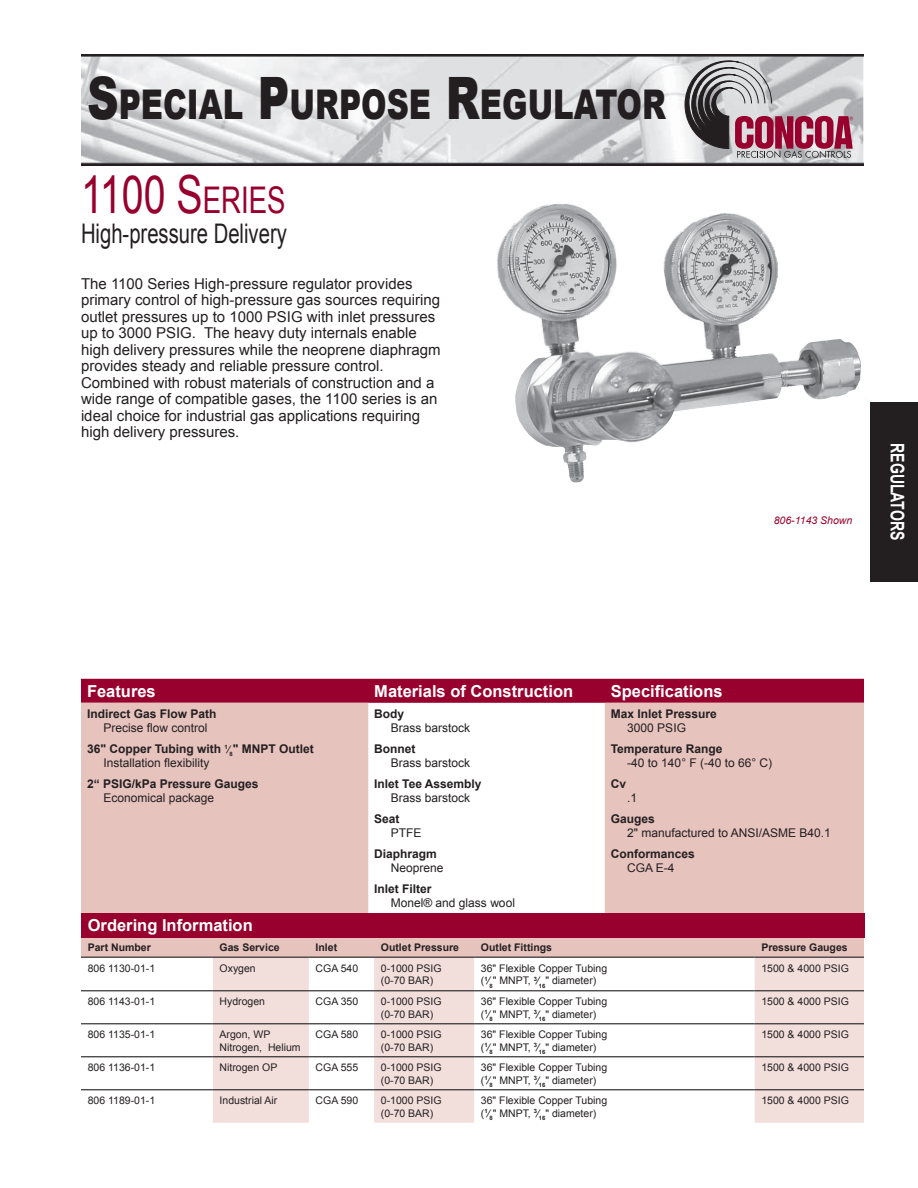
<style>
.page{position:relative;width:918px;height:1188px;background:#fff}
.page>*{position:absolute;margin:0;border:0;box-sizing:border-box;transform-origin:0 0}
.Big_Title{font:52.5px "Arial";color:#98012d;scale:.75 1}
.t1{font:900 40.95px "Arial";color:#231f20;scale:.75 1}
.Alt__Title{font:27px "Arial";color:#231f20;scale:.75 1}
.t2{font:700 18.75px "Arial";color:#fff;scale:.75 1}
.t3{font:700 16.5px "Arial";color:#fff}
.Product_Details_Para{font:15px/16.5px "Arial";color:#231f20}
.Item_Tabs{font:12px "Arial";color:#231f20}
.t4{font:700 12px "Arial";color:#231f20}
.t5{font:10.5px/12.6px "Arial";color:#231f20}
.t6{font:700 10.5px "Arial";color:#231f20}
.t7{font:italic 10.5px "Arial";color:#98012d}
.s1{font-size:58.5px}
.s2{font-size:36.75px}
.s3{font-size:10.5px}
.s4{font-weight:700}
</style>
<div class="page">
<img style="left:81px;top:54px;width:783px;height:111px">
<svg style="left:685px;top:61px;width:168px;height:97px;background:#ab939c"></svg>
<div style="left:871px;top:402px;width:47px;height:180px;background:#231f20"></div>
<img style="left:497px;top:204px;width:374px;height:290px">
<svg style="left:81px;top:937px;width:783px;height:186px"></svg>
<svg style="left:374px;top:958px;width:490px;height:165px"></svg>
<hr style="left:81px;top:957px;width:132px;height:1px;background:#231f20">
<hr style="left:213px;top:957px;width:96px;height:1px;background:#231f20">
<hr style="left:309px;top:957px;width:65px;height:1px;background:#231f20">
<hr style="left:374px;top:957px;width:100px;height:1px;background:#231f20">
<hr style="left:474px;top:957px;width:281px;height:1px;background:#231f20">
<hr style="left:755px;top:957px;width:109px;height:1px;background:#231f20">
<hr style="left:81px;top:990px;width:132px;height:1px;background:#231f20">
<hr style="left:213px;top:990px;width:96px;height:1px;background:#231f20">
<hr style="left:309px;top:990px;width:65px;height:1px;background:#231f20">
<hr style="left:374px;top:990px;width:100px;height:1px;background:#231f20">
<hr style="left:474px;top:990px;width:281px;height:1px;background:#231f20">
<hr style="left:755px;top:990px;width:109px;height:1px;background:#231f20">
<hr style="left:81px;top:1023px;width:132px;height:1px;background:#231f20">
<hr style="left:213px;top:1023px;width:96px;height:1px;background:#231f20">
<hr style="left:309px;top:1023px;width:65px;height:1px;background:#231f20">
<hr style="left:374px;top:1023px;width:100px;height:1px;background:#231f20">
<hr style="left:474px;top:1023px;width:281px;height:1px;background:#231f20">
<hr style="left:755px;top:1023px;width:109px;height:1px;background:#231f20">
<hr style="left:81px;top:1056px;width:132px;height:1px;background:#231f20">
<hr style="left:213px;top:1056px;width:96px;height:1px;background:#231f20">
<hr style="left:309px;top:1056px;width:65px;height:1px;background:#231f20">
<hr style="left:374px;top:1056px;width:100px;height:1px;background:#231f20">
<hr style="left:474px;top:1056px;width:281px;height:1px;background:#231f20">
<hr style="left:755px;top:1056px;width:109px;height:1px;background:#231f20">
<hr style="left:81px;top:1089px;width:132px;height:1px;background:#231f20">
<hr style="left:213px;top:1089px;width:96px;height:1px;background:#231f20">
<hr style="left:309px;top:1089px;width:65px;height:1px;background:#231f20">
<hr style="left:374px;top:1089px;width:100px;height:1px;background:#231f20">
<hr style="left:474px;top:1089px;width:281px;height:1px;background:#231f20">
<hr style="left:755px;top:1089px;width:109px;height:1px;background:#231f20">
<div style="left:81px;top:679px;width:783px;height:24px;background:#98012d"></div>
<svg style="left:81px;top:703px;width:783px;height:210px;fill:#e7c3be"></svg>
<div style="left:81px;top:913px;width:783px;height:24px;background:#98012d"></div>
<h2 class="t1" style="left:87px;top:74px;width:774px"><span class="s1">S</span>PECIAL <span class="s1">P</span> URPOSE <span class="s1">R</span>EGULATOR</h2>
<p class="Big_Title" style="left:81px;top:160px;width:274px">1100 S<span class="s2">ERIES</span></p>
<p class="Alt__Title" style="left:81px;top:216px;width:276px">High-pressure Delivery</p>
<p class="Product_Details_Para" style="left:81px;top:275px;width:361px">The 1100 Series High-pressure regulator provides primary control of high-pressure gas sources requiring outlet pressures up to 1000 PSIG with inlet pressures up to 3000 PSIG. The heavy duty internals enable high delivery pressures while the neoprene diaphragm provides steady and reliable pressure control.<br>Combined with robust materials of construction and a wide range of compatible gases, the 1100 series is an ideal choice for industrial gas applications requiring high delivery pressures.</p>
<p class="t7" style="left:774px;top:514px;width:80px">806-1143 Shown</p>
<h3 class="t2" style="left:910px;top:443px;width:131px;rotate:90deg">REGULATORS</h3>
<p class="t3" style="left:87px;top:680px;width:70px">Features</p>
<p class="t3" style="left:374px;top:680px;width:200px">Materials of Construction</p>
<p class="t3" style="left:611px;top:680px;width:113px">Specifications</p>
<p class="t4" style="left:87px;top:705px;width:131px">Indirect Gas Flow Path</p>
<p class="Item_Tabs" style="left:104px;top:720px;width:106px">Precise flow control</p>
<p class="t4" style="left:87px;top:740px;width:228px">36" Copper Tubing with <sup>1</sup><span class="s3">⁄</span><sub>8</sub>" MNPT Outlet</p>
<p class="Item_Tabs" style="left:104px;top:755px;width:108px">Installation flexibility</p>
<p class="t4" style="left:87px;top:776px;width:173px">2“ PSIG/kPa Pressure Gauges</p>
<p class="Item_Tabs" style="left:104px;top:790px;width:112px">Economical package</p>
<p class="t4" style="left:374px;top:705px;width:31px">Body</p>
<p class="Item_Tabs" style="left:391px;top:720px;width:81px">Brass barstock</p>
<p class="t4" style="left:374px;top:740px;width:43px">Bonnet</p>
<p class="Item_Tabs" style="left:391px;top:755px;width:81px">Brass barstock</p>
<p class="t4" style="left:374px;top:776px;width:109px">Inlet Tee Assembly</p>
<p class="Item_Tabs" style="left:391px;top:790px;width:81px">Brass barstock</p>
<p class="t4" style="left:374px;top:811px;width:27px">Seat</p>
<p class="Item_Tabs" style="left:391px;top:825px;width:32px">PTFE</p>
<p class="t4" style="left:374px;top:846px;width:64px">Diaphragm</p>
<p class="Item_Tabs" style="left:391px;top:860px;width:54px">Neoprene</p>
<p class="t4" style="left:374px;top:881px;width:59px">Inlet Filter</p>
<p class="Item_Tabs" style="left:391px;top:895px;width:126px">Monel® and glass wool</p>
<p class="t4" style="left:611px;top:705px;width:108px">Max Inlet Pressure</p>
<p class="Item_Tabs" style="left:627px;top:720px;width:60px">3000 PSIG</p>
<p class="t4" style="left:611px;top:740px;width:113px">Temperature Range</p>
<p class="Item_Tabs" style="left:627px;top:755px;width:146px">-40 to 140° F (-40 to 66° C)</p>
<p class="t4" style="left:611px;top:776px;width:17px">Cv</p>
<p class="Item_Tabs" style="left:627px;top:790px;width:12px">.1</p>
<p class="t4" style="left:611px;top:811px;width:46px">Gauges</p>
<p class="Item_Tabs" style="left:627px;top:825px;width:205px">2" manufactured to ANSI/ASME B40.1</p>
<p class="t4" style="left:611px;top:846px;width:86px">Conformances</p>
<p class="Item_Tabs" style="left:627px;top:860px;width:49px">CGA E-4</p>
<p class="t3" style="left:88px;top:914px;width:167px">Ordering Information</p>
<p class="t6" style="left:88px;top:940px;width:65px">Part Number</p>
<p class="t6" style="left:220px;top:940px;width:62px">Gas Service</p>
<p class="t6" style="left:316px;top:940px;width:23px">Inlet</p>
<p class="t6" style="left:381px;top:940px;width:80px">Outlet Pressure</p>
<p class="t6" style="left:481px;top:940px;width:73px">Outlet Fittings</p>
<p class="t6" style="left:761px;top:940px;width:88px">Pressure Gauges</p>
<p class="t5" style="left:88px;top:962px;width:69px">806 1130-01-1</p>
<p class="t5" style="left:220px;top:962px;width:38px">Oxygen</p>
<p class="t5" style="left:316px;top:962px;width:44px">CGA 540</p>
<p class="t5" style="left:381px;top:962px;width:62px">0-1000 PSIG</p>
<p class="t5" style="left:381px;top:974px;width:54px">(0-70 BAR)</p>
<p class="t5" style="left:761px;top:962px;width:89px">1500 &amp; 4000 PSIG</p>
<p class="t5" style="left:481px;top:962px;width:128px">36" Flexible Copper Tubing</p>
<p class="t5" style="left:481px;top:974px;width:117px">(<sup>1</sup><span class="s4">⁄</span><sub>8</sub>" MNPT, <sup>3</sup><span class="s4">⁄</span><sub>16</sub>" diameter)</p>
<p class="t5" style="left:88px;top:995px;width:69px">806 1143-01-1</p>
<p class="t5" style="left:220px;top:995px;width:47px">Hydrogen</p>
<p class="t5" style="left:316px;top:995px;width:44px">CGA 350</p>
<p class="t5" style="left:381px;top:995px;width:62px">0-1000 PSIG</p>
<p class="t5" style="left:381px;top:1008px;width:54px">(0-70 BAR)</p>
<p class="t5" style="left:481px;top:995px;width:128px">36" Flexible Copper Tubing</p>
<p class="t5" style="left:481px;top:1008px;width:117px">(<sup>1</sup><span class="s4">⁄</span><sub>8</sub>" MNPT, <sup>3</sup><span class="s4">⁄</span><sub>16</sub>" diameter)</p>
<p class="t5" style="left:761px;top:995px;width:89px">1500 &amp; 4000 PSIG</p>
<p class="t5" style="left:88px;top:1028px;width:69px">806 1135-01-1</p>
<p class="t5" style="left:220px;top:1028px;width:83px">Argon, WP<br>Nitrogen, Helium</p>
<p class="t5" style="left:316px;top:1028px;width:44px">CGA 580</p>
<p class="t5" style="left:381px;top:1028px;width:62px">0-1000 PSIG</p>
<p class="t5" style="left:381px;top:1041px;width:54px">(0-70 BAR)</p>
<p class="t5" style="left:481px;top:1028px;width:128px">36" Flexible Copper Tubing</p>
<p class="t5" style="left:481px;top:1041px;width:117px">(<sup>1</sup><span class="s4">⁄</span><sub>8</sub>" MNPT, <sup>3</sup><span class="s4">⁄</span><sub>16</sub>" diameter)</p>
<p class="t5" style="left:761px;top:1028px;width:89px">1500 &amp; 4000 PSIG</p>
<p class="t5" style="left:88px;top:1061px;width:69px">806 1136-01-1</p>
<p class="t5" style="left:220px;top:1061px;width:59px">Nitrogen OP</p>
<p class="t5" style="left:316px;top:1061px;width:44px">CGA 555</p>
<p class="t5" style="left:381px;top:1061px;width:62px">0-1000 PSIG</p>
<p class="t5" style="left:381px;top:1074px;width:54px">(0-70 BAR)</p>
<p class="t5" style="left:481px;top:1061px;width:128px">36" Flexible Copper Tubing</p>
<p class="t5" style="left:481px;top:1074px;width:117px">(<sup>1</sup><span class="s4">⁄</span><sub>8</sub>" MNPT, <sup>3</sup><span class="s4">⁄</span><sub>16</sub>" diameter)</p>
<p class="t5" style="left:761px;top:1061px;width:89px">1500 &amp; 4000 PSIG</p>
<p class="t5" style="left:88px;top:1094px;width:69px">806 1189-01-1</p>
<p class="t5" style="left:220px;top:1094px;width:59px">Industrial Air</p>
<p class="t5" style="left:316px;top:1094px;width:44px">CGA 590</p>
<p class="t5" style="left:381px;top:1094px;width:62px">0-1000 PSIG</p>
<p class="t5" style="left:381px;top:1107px;width:54px">(0-70 BAR)</p>
<p class="t5" style="left:481px;top:1094px;width:128px">36" Flexible Copper Tubing</p>
<p class="t5" style="left:481px;top:1107px;width:117px">(<sup>1</sup><span class="s4">⁄</span><sub>8</sub>" MNPT, <sup>3</sup><span class="s4">⁄</span><sub>16</sub>" diameter)</p>
<p class="t5" style="left:761px;top:1094px;width:89px">1500 &amp; 4000 PSIG</p>
</div>
